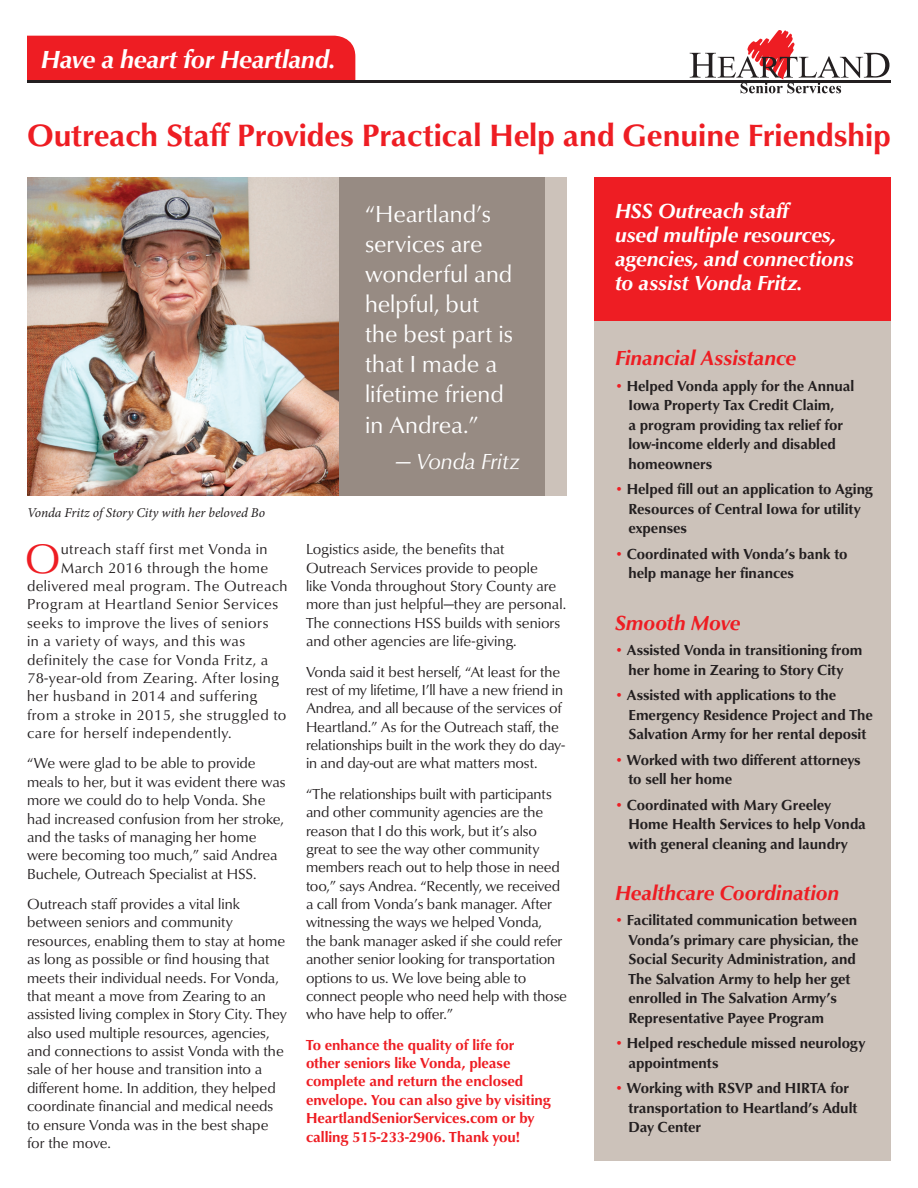
<style>
.page{position:relative;width:918px;height:1188px;background:#fff}
.page>*{position:absolute;margin:0;border:0;box-sizing:border-box;transform-origin:0 0}
.t1{font:42.45px "Classico URW";color:#ee1d23}
.t2{font:700 31.8px "Classico URW";color:#ee1d23}
.t3{font:italic 700 25.5px "Classico URW";letter-spacing:-.01em;color:#fff}
.t4{font:24px/30.2px "Classico URW";color:#fff}
.t5{font:italic 22.5px "Classico URW";letter-spacing:-.005em;color:#fff}
.t6{font:italic 700 21px/24px "Classico URW";color:#fff}
.t7{font:italic 700 21px "Classico URW";color:#ee1d23}
.t8{font:15px/18.5px "Classico URW";color:#231f20}
.t9{font:700 15px/19.5px "Classico URW";color:#231f20}
.t10{font:15px "Classico URW";letter-spacing:.03em;color:#231f20}
.t11{font:700 15px/18.3px "Classico URW";color:#ee1d23}
.t12{font:italic 13.5px "Minion Pro";letter-spacing:-.01em;color:#231f20}
.s1{color:#ee1d23}
</style>
<div class="page">
<div style="left:27px;top:36px;width:328px;height:45px;background:#ee1d23"></div>
<svg style="left:690px;top:30px;width:199px;height:63px"></svg>
<hr style="left:27px;top:81px;width:864px;height:2px;background:#231f20">
<div style="left:108px;top:177px;width:459px;height:319px;background:#978b83"></div>
<img style="left:27px;top:177px;width:311px;height:319px">
<div style="left:545px;top:177px;width:22px;height:319px;background:#ccc2ba"></div>
<div style="left:594px;top:177px;width:297px;height:984px;background:#ccc2ba"></div>
<div style="left:594px;top:177px;width:297px;height:143px;background:#ee1d23"></div>
<h3 class="t3" style="left:41px;top:40px;width:296px">Have a heart for Heartland.</h3>
<h2 class="t2" style="left:27px;top:112px;width:866px">Outreach Staff Provides Practical Help and Genuine Friendship</h2>
<p class="t12" style="left:27px;top:503px;width:240px">Vonda Fritz of Story City with her beloved Bo</p>
<h1 class="t1" style="left:25px;top:527px;width:37px">O</h1>
<p class="t10" style="left:61px;top:538px;width:208px">utreach staff first met Vonda in</p>
<p class="t10" style="left:61px;top:557px;width:209px">March 2016 through the home</p>
<p class="t10" style="left:27px;top:575px;width:262px">delivered meal program. The Outreach</p>
<p class="t10" style="left:27px;top:593px;width:253px">Program at Heartland Senior Services</p>
<p class="t10" style="left:27px;top:612px;width:243px">seeks to improve the lives of seniors</p>
<p class="t10" style="left:27px;top:630px;width:220px">in a variety of ways, and this was</p>
<p class="t10" style="left:27px;top:648px;width:243px">definitely the case for Vonda Fritz, a</p>
<p class="t10" style="left:27px;top:667px;width:253px">78-year-old from Zearing. After losing</p>
<p class="t10" style="left:27px;top:685px;width:232px">her husband in 2014 and suffering</p>
<p class="t10" style="left:27px;top:704px;width:261px">from a stroke in 2015, she struggled to</p>
<p class="t10" style="left:27px;top:722px;width:206px">care for herself independently.</p>
<p class="t8" style="left:27px;top:754px;width:260px">“We were glad to be able to provide meals to her, but it was evident there was more we could do to help Vonda. She had increased confusion from her stroke, and the tasks of managing her home were becoming too much,” said Andrea Buchele, Outreach Specialist at HSS.</p>
<p class="t8" style="left:27px;top:894px;width:261px">Outreach staff provides a vital link between seniors and community resources, enabling them to stay at home as long as possible or find housing that meets their individual needs. For Vonda, that meant a move from Zearing to an assisted living complex in Story City. They also used multiple resources, agencies, and connections to assist Vonda with the sale of her house and transition into a different home. In addition, they helped coordinate financial and medical needs to ensure Vonda was in the best shape for the move.</p>
<h3 class="t4" style="left:365px;top:198px;width:149px">“Heartland’s services are wonderful and helpful, but the best part is that I made a lifetime friend in Andrea.”</h3>
<h3 class="t5" style="left:396px;top:445px;width:126px">— Vonda Fritz</h3>
<p class="t8" style="left:306px;top:539px;width:262px">Logistics aside, the benefits that Outreach Services provide to people<br>like Vonda throughout Story County are more than just helpful—they are personal.<br>The connections HSS builds with seniors and other agencies are life-giving.</p>
<p class="t8" style="left:306px;top:662px;width:260px">Vonda said it best herself, “At least for the rest of my lifetime, I’ll have a new friend in Andrea, and all because of the services of Heartland.” As for the Outreach staff, the relationships built in the work they do day&shy;in and day-out are what matters most.</p>
<p class="t8" style="left:306px;top:784px;width:263px">“The relationships built with participants and other community agencies are the reason that I do this work, but it’s also great to see the way other community members reach out to help those in need too,” says Andrea. “Recently, we received a call from Vonda’s bank manager. After witnessing the ways we helped Vonda,<br>the bank manager asked if she could refer another senior looking for transportation options to us. We love being able to connect people who need help with those who have help to offer.”</p>
<p class="t11" style="left:306px;top:1035px;width:246px">To enhance the quality of life for other seniors like Vonda, please complete and return the enclosed envelope. You can also give by visiting HeartlandSeniorServices.com or by calling 515-233-2906. Thank you!</p>
<h3 class="t6" style="left:615px;top:198px;width:240px">HSS Outreach staff<br>used multiple resources, agencies, and connections to assist Vonda Fritz.</h3>
<h3 class="t7" style="left:615px;top:342px;width:183px">Financial Assistance</h3>
<p class="t9" style="left:628px;top:375px;width:227px;text-indent:-14px"><span class="s1">•</span> Helped Vonda apply for the Annual<br>Iowa Property Tax Credit Claim,<br>a program providing tax relief for low-income elderly and disabled homeowners</p>
<p class="t9" style="left:628px;top:479px;width:246px;text-indent:-14px"><span class="s1">•</span> Helped fill out an application to Aging<br>Resources of Central Iowa for utility expenses</p>
<p class="t9" style="left:628px;top:543px;width:220px;text-indent:-14px"><span class="s1">•</span> Coordinated with Vonda’s bank to help manage her finances</p>
<h3 class="t7" style="left:615px;top:606px;width:127px">Smooth Move</h3>
<p class="t9" style="left:615px;top:640px;width:249px;text-align:center"><span class="s1">•</span> Assisted Vonda in transitioning from her home in Zearing to Story City</p>
<p class="t9" style="left:628px;top:685px;width:246px;text-indent:-14px"><span class="s1">•</span> Assisted with applications to the<br>Emergency Residence Project and The<br>Salvation Army for her rental deposit</p>
<p class="t9" style="left:628px;top:749px;width:234px;text-indent:-14px"><span class="s1">•</span> Worked with two different attorneys to sell her home</p>
<p class="t9" style="left:628px;top:794px;width:239px;text-indent:-14px"><span class="s1">•</span> Coordinated with Mary Greeley<br>Home Health Services to help Vonda with general cleaning and laundry</p>
<h3 class="t7" style="left:615px;top:876px;width:226px">Healthcare Coordination</h3>
<p class="t9" style="left:628px;top:910px;width:232px;text-indent:-14px"><span class="s1">•</span> Facilitated communication between Vonda’s primary care physician, the Social Security Administration, and The Salvation Army to help her get enrolled in The Salvation Army’s Representative Payee Program</p>
<p class="t9" style="left:628px;top:1033px;width:238px;text-indent:-14px"><span class="s1">•</span> Helped reschedule missed neurology appointments</p>
<p class="t9" style="left:628px;top:1078px;width:230px;text-indent:-14px"><span class="s1">•</span> Working with RSVP and HIRTA for transportation to Heartland’s Adult<br>Day Center</p>
</div>
